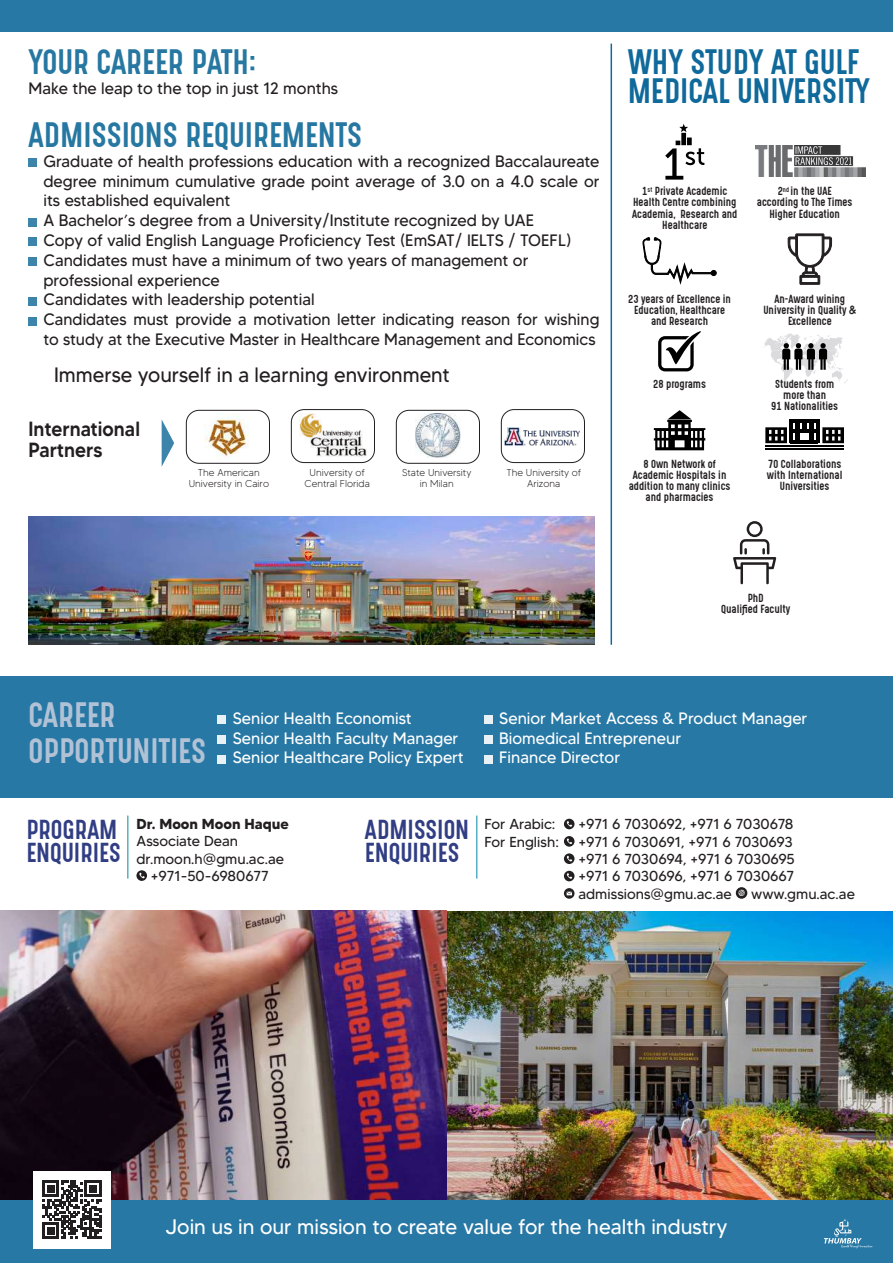
<style>
.page{position:relative;width:893px;height:1263px;background:#fff}
.page>*{position:absolute;margin:0;border:0;box-sizing:border-box;transform-origin:0 0}
.t1{font:30px "Gotcha Gothic";color:#2677a1}
.t2{font:30px/28.5px "Gotcha Gothic";color:#0f699b}
.t3{font:30px/36px "Gotcha Gothic";color:#b2c2d6}
.t4{font:23.25px/23.2px "Gotcha Gothic";color:#313e84}
.t5{font:21px "MADETOMMY";color:#fff}
.t6{font:20.85px "MADETOMMY";color:#231f20}
.t7{font:500 20.55px/21px "MADETOMMY";color:#231f20;scale:.93 1}
.t8{font:16.5px/19.8px "MADETOMMY";color:#231f20}
.t9{font:16.5px/19.8px "MADETOMMY";color:#fff}
.t10{font:14.4px/17.4px "MADETOMMY";color:#231f20}
.t11{font:700 14.4px "MADETOMMY";color:#231f20}
.t12{font:9.9px/11.2px "Gotcha Gothic";color:#231f20;text-align:center}
.t13{font:300 9.9px/11.1px "MADETOMMY";color:#231f20;text-align:center}
</style>
<div class="page">
<div style="left:0;top:0;width:893px;height:32px;background:#2778a5"></div>
<div style="left:28px;top:159px;width:9px;height:8px;background:#3c84aa"></div>
<div style="left:28px;top:218px;width:9px;height:8px;background:#3c84aa"></div>
<div style="left:28px;top:238px;width:9px;height:8px;background:#3c84aa"></div>
<div style="left:28px;top:258px;width:9px;height:8px;background:#3c84aa"></div>
<div style="left:28px;top:297px;width:9px;height:8px;background:#3c84aa"></div>
<div style="left:28px;top:317px;width:9px;height:8px;background:#3c84aa"></div>
<hr style="left:789px;top:419px;width:4px;height:24px;background:#000">
<div style="left:795px;top:421px;width:5px;height:21px;background:#000"></div>
<hr style="left:810px;top:421px;width:4px;height:21px;background:#000">
<hr style="left:803px;top:421px;width:4px;height:10px;background:#000">
<hr style="left:816px;top:419px;width:4px;height:24px;background:#000">
<hr style="left:790px;top:419px;width:28px;height:3px;background:#000">
<svg style="left:765px;top:427px;width:22px;height:16px"></svg>
<svg style="left:822px;top:427px;width:22px;height:16px"></svg>
<hr style="left:791px;top:429px;width:27px;height:3px;background:#000">
<hr style="left:791px;top:440px;width:27px;height:3px;background:#000">
<hr style="left:765px;top:445px;width:79px;height:2px;background:#000">
<hr style="left:765px;top:449px;width:79px;height:1px;background:#000">
<svg style="left:642px;top:237px;width:75px;height:48px"></svg>
<svg style="left:654px;top:410px;width:51px;height:40px"></svg>
<svg style="left:658px;top:331px;width:43px;height:40px"></svg>
<svg style="left:764px;top:333px;width:84px;height:51px"></svg>
<svg style="left:665px;top:124px;width:39px;height:56px"></svg>
<svg style="left:787px;top:233px;width:45px;height:52px"></svg>
<img style="left:756px;top:145px;width:110px;height:32px">
<svg style="left:136px;top:870px;width:11px;height:11px"></svg>
<svg style="left:139px;top:872px;width:6px;height:6px"></svg>
<hr style="left:128px;top:815px;width:1px;height:63px;background:#0089a6">
<hr style="left:477px;top:815px;width:1px;height:63px;background:#0089a6">
<svg style="left:733px;top:521px;width:43px;height:63px"></svg>
<svg style="left:564px;top:819px;width:10px;height:10px"></svg>
<svg style="left:567px;top:821px;width:5px;height:6px"></svg>
<div style="left:564px;top:836px;width:10px;height:11px;background:#231f20;border-radius:50%"></div>
<svg style="left:567px;top:838px;width:5px;height:6px"></svg>
<svg style="left:564px;top:853px;width:10px;height:11px"></svg>
<svg style="left:567px;top:856px;width:5px;height:5px"></svg>
<div style="left:564px;top:871px;width:10px;height:10px;background:#231f20;border-radius:50%"></div>
<svg style="left:567px;top:873px;width:5px;height:6px"></svg>
<svg style="left:564px;top:888px;width:10px;height:11px"></svg>
<svg style="left:567px;top:892px;width:5px;height:3px"></svg>
<svg style="left:736px;top:887px;width:11px;height:12px"></svg>
<svg style="left:738px;top:890px;width:7px;height:6px"></svg>
<hr style="left:611px;top:44px;width:1px;height:601px;background:#0f699b">
<div style="left:0;top:1199px;width:893px;height:64px;background:#2778a5"></div>
<svg style="left:824px;top:1219px;width:48px;height:29px"></svg>
<div style="left:0;top:676px;width:893px;height:122px;background:#2778a5"></div>
<div style="left:218px;top:716px;width:8px;height:8px;background:#e8f1f5"></div>
<div style="left:218px;top:735px;width:8px;height:9px;background:#e8f1f5"></div>
<div style="left:218px;top:755px;width:8px;height:8px;background:#e8f1f5"></div>
<div style="left:484px;top:716px;width:8px;height:8px;background:#e8f1f5"></div>
<div style="left:484px;top:735px;width:8px;height:9px;background:#e8f1f5"></div>
<div style="left:484px;top:755px;width:8px;height:8px;background:#e8f1f5"></div>
<div style="left:186px;top:410px;width:84px;height:54px;border:1px solid #231f20;border-radius:13px"></div>
<div style="left:291px;top:409px;width:84px;height:54px;border:1px solid #231f20;border-radius:13px"></div>
<div style="left:396px;top:410px;width:84px;height:54px;border:1px solid #231f20;border-radius:13px"></div>
<div style="left:501px;top:409px;width:84px;height:54px;border:1px solid #231f20;border-radius:13px"></div>
<img style="left:300px;top:414px;width:67px;height:43px">
<img style="left:504px;top:428px;width:75px;height:18px">
<img style="left:416px;top:414px;width:44px;height:44px">
<img style="left:204px;top:415px;width:45px;height:44px">
<img style="left:28px;top:516px;width:566px;height:129px">
<svg style="left:162px;top:420px;width:12px;height:46px"></svg>
<img style="left:0;top:911px;width:893px;height:288px">
<div style="left:33px;top:1171px;width:78px;height:77px;background:#fff"></div>
<svg style="left:43px;top:1180px;width:58px;height:59px"></svg>
<h1 class="t1" style="left:28px;top:39px;width:229px">YOUR CAREER PATH:</h1>
<p class="t8" style="left:28px;top:78px;width:311px">Make the leap to the top in just 12 months</p>
<h1 class="t1" style="left:28px;top:112px;width:335px">ADMISSIONS REQUIREMENTS</h1>
<p class="t8" style="left:43px;top:151px;width:558px">Graduate of health professions education with a recognized Baccalaureate degree minimum cumulative grade point average of 3.0 on a 4.0 scale or its established equivalent<br>A Bachelor’s degree from a University/Institute recognized by UAE<br>Copy of valid English Language Proficiency Test (EmSAT/ IELTS / TOEFL)<br>Candidates must have a minimum of two years of management or professional experience<br>Candidates with leadership potential<br>Candidates must provide a motivation letter indicating reason for wishing to study at the Executive Master in Healthcare Management and Economics</p>
<p class="t6" style="left:54px;top:362px;width:397px">Immerse yourself in a learning environment</p>
<p class="t7" style="left:28px;top:418px;width:121px">International<br>Partners</p>
<p class="t13" style="left:402px;top:467px;width:71px">State University in Milan</p>
<p class="t13" style="left:189px;top:467px;width:82px">The American<br>University in Cairo</p>
<p class="t13" style="left:506px;top:467px;width:76px">The University of<br>Arizona</p>
<p class="t13" style="left:305px;top:467px;width:67px">University of<br>Central Florida</p>
<h1 class="t2" style="left:628px;top:48px;width:244px">WHY STUDY AT GULF<br>MEDICAL UNIVERSITY</h1>
<p class="t12" style="left:632px;top:186px;width:107px">1<sup>st</sup> Private Academic<br>Health Centre combining<br>Academia, Research and<br>Healthcare</p>
<p class="t12" style="left:757px;top:186px;width:97px">2<sup>nd</sup> in the UAE according to The Times<br>Higher Education</p>
<p class="t12" style="left:628px;top:293px;width:104px">23 years of Excellence in<br>Education, Healthcare and Research</p>
<p class="t12" style="left:653px;top:378px;width:54px">28 programs</p>
<p class="t12" style="left:763px;top:293px;width:94px">An-Award wining<br>University in Quality &amp;<br>Excellence</p>
<p class="t12" style="left:771px;top:378px;width:69px">Students from more than<br>91 Nationalities</p>
<p class="t12" style="left:629px;top:458px;width:103px">8 Own Network of<br>Academic Hospitals in addition to many clinics and pharmacies</p>
<p class="t12" style="left:767px;top:458px;width:77px">70 Collaborations with International<br>Universities</p>
<p class="t12" style="left:721px;top:593px;width:70px">PhD<br>Qualified Faculty</p>
<h1 class="t3" style="left:28px;top:697px;width:179px">CAREER<br>OPPORTUNITIES</h1>
<p class="t9" style="left:233px;top:708px;width:233px">Senior Health Economist<br>Senior Health Faculty Manager<br>Senior Healthcare Policy Expert</p>
<p class="t9" style="left:499px;top:708px;width:310px">Senior Market Access &amp; Product Manager<br>Biomedical Entrepreneur<br>Finance Director</p>
<h2 class="t4" style="left:26px;top:817px;width:96px">PROGRAM<br>ENQUIRIES</h2>
<p class="t11" style="left:136px;top:815px;width:154px">Dr. Moon Moon Haque</p>
<p class="t10" style="left:136px;top:832px;width:103px">Associate Dean</p>
<p class="t10" style="left:136px;top:850px;width:149px">dr.moon.h@gmu.ac.ae</p>
<p class="t10" style="left:151px;top:867px;width:119px">+971-50-6980677</p>
<h2 class="t4" style="left:365px;top:817px;width:106px">ADMISSION<br>ENQUIRIES</h2>
<p class="t10" style="left:484px;top:815px;width:73px">For Arabic:</p>
<p class="t10" style="left:578px;top:815px;width:217px">+971 6 7030692, +971 6 7030678</p>
<p class="t10" style="left:484px;top:833px;width:76px">For English:</p>
<p class="t10" style="left:578px;top:833px;width:218px">+971 6 7030691, +971 6 7030693 +971 6 7030694, +971 6 7030695 +971 6 7030696, +971 6 7030667 admissions@gmu.ac.ae</p>
<p class="t10" style="left:751px;top:885px;width:105px">www.gmu.ac.ae</p>
<p class="t5" style="left:166px;top:1214px;width:563px">Join us in our mission to create value for the health industry</p>
</div>
